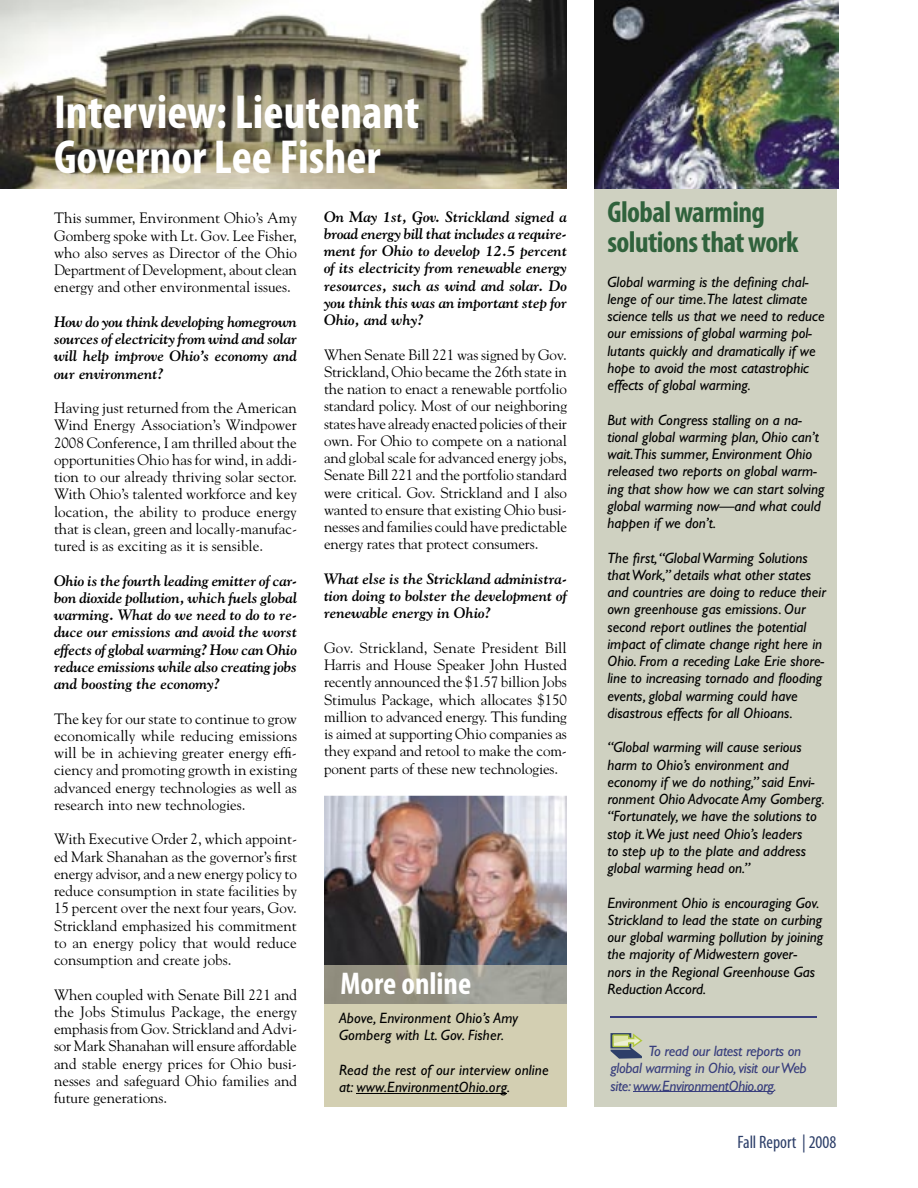
<style>
.page{position:relative;width:918px;height:1188px;background:#fff}
.page>*{position:absolute;margin:0;border:0;box-sizing:border-box;transform-origin:0 0}
.t1{font:700 condensed 48px/45px "Myriad Pro";color:#fff}
.t2{font:700 condensed 31.5px "Myriad Pro";color:#fff}
.t3{font:700 condensed 30px/30px "Myriad Pro";letter-spacing:-.02em;color:#30623c}
.t4{font:condensed 18px "Myriad";color:#2d3f69}
.t5{font:15px/17.2px "Goudy";color:#000;text-align:justify}
.t6{font:italic 15px/17.2px "Gill Sans";color:#000}
.t7{font:italic 700 15px/17.2px "Goudy";color:#000;text-align:justify}
.t8{font:italic 15px/17.2px "Gill Sans";letter-spacing:-.02em;color:#383e7d}
</style>
<div class="page">
<img style="left:324px;top:796px;width:243px;height:169px">
<img style="left:0;top:0;width:567px;height:188px">
<div style="left:324px;top:1004px;width:243px;height:103px;background:#d3cfb2"></div>
<img style="left:324px;top:965px;width:243px;height:39px">
<div style="left:594px;top:188px;width:243px;height:919px;background:#cfd1c1"></div>
<hr style="left:633px;top:1092px;width:141px;height:1px;background:#383e7d">
<svg style="left:611px;top:1033px;width:32px;height:26px"></svg>
<hr style="left:610px;top:1016px;width:207px;height:2px;background:#383e7d">
<hr style="left:356px;top:1093px;width:151px;height:1px;background:#000">
<img style="left:594px;top:0;width:244px;height:188px">
<h1 class="t1" style="left:54px;top:90px;width:367px">Interview: Lieutenant<br>Governor Lee Fisher</h1>
<p class="t5" style="left:54px;top:209px;width:245px">This summer, Environment Ohio’s Amy Gomberg spoke with Lt. Gov. Lee Fisher, who also serves as Director of the Ohio Department of Development, about clean energy and other environmental issues.</p>
<p class="t7" style="left:54px;top:313px;width:245px">How do you think developing homegrown sources of electricity from wind and solar will help improve Ohio’s economy and our environment?</p>
<p class="t5" style="left:54px;top:399px;width:245px">Having just returned from the American Wind Energy Association’s Windpower 2008 Conference, I am thrilled about the opportunities Ohio has for wind, in addi&shy;tion to our already thriving solar sector.<br>With Ohio’s talented workforce and key location, the ability to produce energy that is clean, green and locally-manufac&shy;tured is as exciting as it is sensible.</p>
<p class="t7" style="left:54px;top:571px;width:245px">Ohio is the fourth leading emitter of car&shy;bon dioxide pollution, which fuels global warming. What do we need to do to re&shy;duce our emissions and avoid the worst effects of global warming? How can Ohio reduce emissions while also creating jobs and boosting the economy?</p>
<p class="t5" style="left:54px;top:709px;width:245px">The key for our state to continue to grow economically while reducing emissions will be in achieving greater energy effi&shy;ciency and promoting growth in existing advanced energy technologies as well as research into new technologies.</p>
<p class="t5" style="left:54px;top:830px;width:245px">With Executive Order 2, which appoint&shy;ed Mark Shanahan as the governor’s first energy advisor, and a new energy policy to reduce consumption in state facilities by 15 percent over the next four years, Gov.<br>Strickland emphasized his commitment to an energy policy that would reduce consumption and create jobs.</p>
<p class="t5" style="left:54px;top:985px;width:245px">When coupled with Senate Bill 221 and the Jobs Stimulus Package, the energy emphasis from Gov. Strickland and Advi&shy;sor Mark Shanahan will ensure affordable and stable energy prices for Ohio busi&shy;nesses and safeguard Ohio families and future generations.</p>
<p class="t7" style="left:324px;top:207px;width:245px">On May 1st, Gov. Strickland signed a broad energy bill that includes a require&shy;ment for Ohio to develop 12.5 percent of its electricity from renewable energy resources, such as wind and solar. Do you think this was an important step for Ohio, and why?</p>
<p class="t5" style="left:324px;top:345px;width:245px">When Senate Bill 221 was signed by Gov.<br>Strickland, Ohio became the 26th state in the nation to enact a renewable portfolio standard policy. Most of our neighboring states have already enacted policies of their own. For Ohio to compete on a national and global scale for advanced energy jobs, Senate Bill 221 and the portfolio standard were critical. Gov. Strickland and I also wanted to ensure that existing Ohio busi&shy;nesses and families could have predictable energy rates that protect consumers.</p>
<p class="t7" style="left:324px;top:570px;width:244px">What else is the Strickland administra&shy;tion doing to bolster the development of renewable energy in Ohio?</p>
<p class="t5" style="left:324px;top:639px;width:245px">Gov. Strickland, Senate President Bill Harris and House Speaker John Husted recently announced the $1.57 billion Jobs Stimulus Package, which allocates $150 million to advanced energy. This funding is aimed at supporting Ohio companies as they expand and retool to make the com&shy;ponent parts of these new technologies.</p>
<h2 class="t2" style="left:340px;top:966px;width:132px">More online</h2>
<p class="t6" style="left:339px;top:1009px;width:181px">Above, Environment Ohio’s Amy<br>Gomberg with Lt. Gov. Fisher.</p>
<p class="t6" style="left:339px;top:1061px;width:211px">Read the rest of our interview online at: www.EnvironmentOhio.org.</p>
<h3 class="t3" style="left:608px;top:197px;width:193px">Global warming solutions that work</h3>
<p class="t6" style="left:607px;top:273px;width:219px">Global warming is the defining chal&shy;lenge of our time.The latest climate science tells us that we need to reduce our emissions of global warming pol&shy;lutants quickly and dramatically if we hope to avoid the most catastrophic effects of global warming.</p>
<p class="t6" style="left:607px;top:411px;width:219px">But with Congress stalling on a na&shy;tional global warming plan, Ohio can’t wait.This summer, Environment Ohio released two reports on global warm&shy;ing that show how we can start solving global warming now—and what could happen if we don’t.</p>
<p class="t6" style="left:607px;top:549px;width:220px">The first, “Global Warming Solutions that Work,” details what other states and countries are doing to reduce their own greenhouse gas emissions. Our second report outlines the potential impact of climate change right here in Ohio. From a receding Lake Erie shore&shy;line to increasing tornado and flooding events, global warming could have disastrous effects for all Ohioans.</p>
<p class="t6" style="left:607px;top:739px;width:219px">“Global warming will cause serious harm to Ohio’s environment and economy if we do nothing,” said Envi&shy;ronment Ohio Advocate Amy Gomberg. “Fortunately, we have the solutions to stop it.We just need Ohio’s leaders<br>to step up to the plate and address global warming head on.”</p>
<p class="t6" style="left:607px;top:894px;width:217px">Environment Ohio is encouraging Gov.<br>Strickland to lead the state on curbing our global warming pollution by joining the majority of Midwestern gover&shy;nors in the Regional Greenhouse Gas Reduction Accord.</p>
<p class="t8" style="left:610px;top:1042px;width:198px;text-indent:38px">To read our latest reports on global warming in Ohio, visit our Web site: www.EnvironmentOhio.org.</p>
<p class="t4" style="left:738px;top:1133px;width:100px">Fall Report | 2008</p>
</div>
